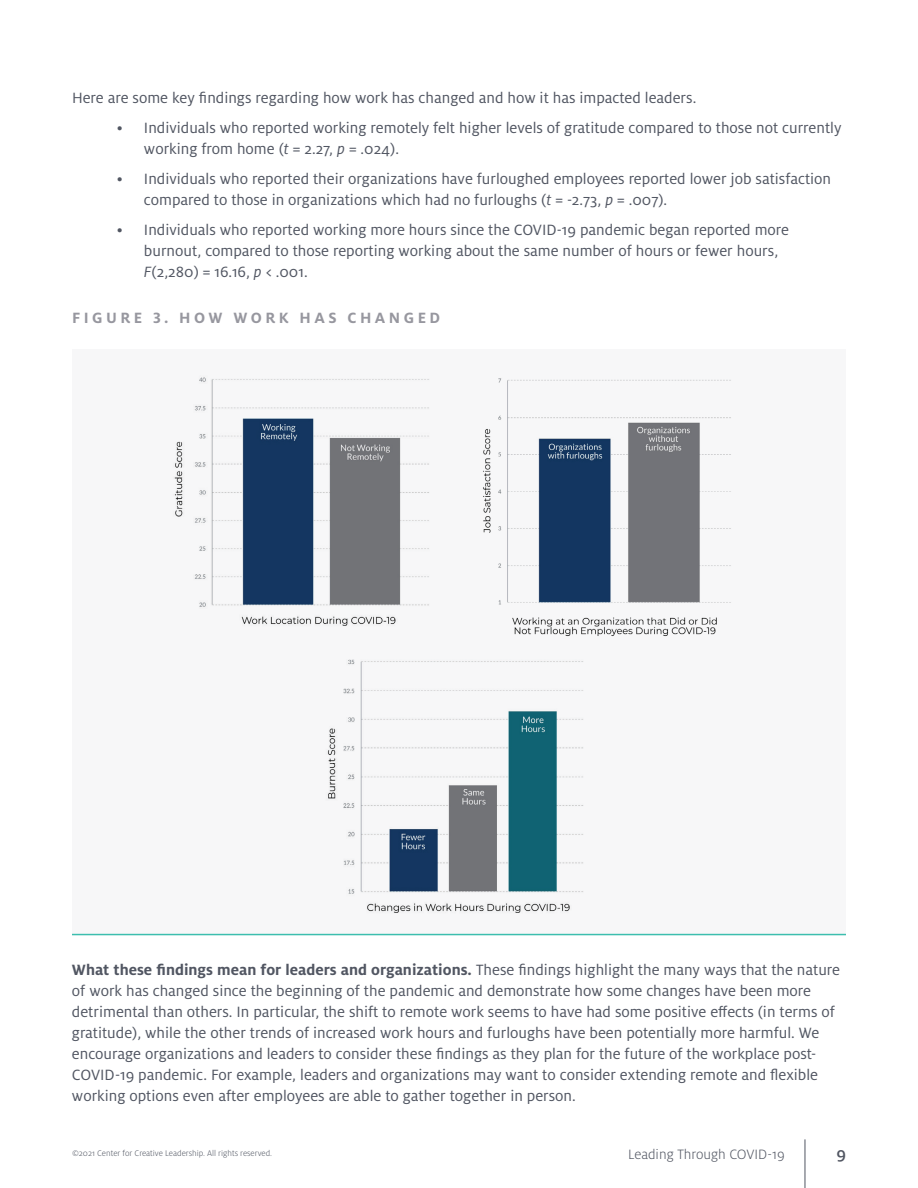
<style>
.page{position:relative;width:918px;height:1188px;background:#fff}
.page>*{position:absolute;margin:0;border:0;box-sizing:border-box;transform-origin:0 0}
.t1{font:500 18px "Milo Pro";color:#515662}
.t2{font:16.5px/21px "Milo Pro";color:#515662}
.t3{font:700 16.5px "Milo Pro";letter-spacing:.21em;color:#97979f}
.t4{font:300 15px "Milo Pro";color:#515662}
.t5{font:300 9px "Milo Pro";color:#515662}
.s1{font-style:italic}
.s2{font-weight:700}
</style>
<div class="page">
<hr style="left:805px;top:1139px;width:1px;height:49px;background:#515662">
<div style="left:72px;top:349px;width:774px;height:586px;background:#f7f7f8"></div>
<hr style="left:72px;top:934px;width:774px;height:1px;background:#3dbeae">
<img style="left:327px;top:659px;width:256px;height:254px">
<img style="left:174px;top:377px;width:255px;height:249px">
<img style="left:483px;top:378px;width:248px;height:258px">
<p class="t2" style="left:72px;top:88px;width:626px">Here are some key findings regarding how work has changed and how it has impacted leaders.</p>
<p class="t2" style="left:144px;top:118px;width:699px;text-indent:-27px">• Individuals who reported working remotely felt higher levels of gratitude compared to those not currently working from home (<span class="s1">t</span> = 2.27, <span class="s1">p</span> = .024).</p>
<p class="t2" style="left:144px;top:169px;width:689px;text-indent:-27px">• Individuals who reported their organizations have furloughed employees reported lower job satisfaction compared to those in organizations which had no furloughs (<span class="s1">t</span> = -2.73, <span class="s1">p</span> = .007).</p>
<p class="t2" style="left:144px;top:220px;width:647px;text-indent:-27px">• Individuals who reported working more hours since the COVID-19 pandemic began reported more burnout, compared to those reporting working about the same number of hours or fewer hours,<br><span class="s1">F</span>(2,280) = 16.16, <span class="s1">p</span> &lt; .001.</p>
<p class="t3" style="left:72px;top:309px;width:370px">FIGURE 3. HOW WORK HAS CHANGED</p>
<p class="t2" style="left:72px;top:959px;width:770px"><span class="s2">What these findings mean for leaders and organizations.</span> These findings highlight the many ways that the nature of work has changed since the beginning of the pandemic and demonstrate how some changes have been more detrimental than others. In particular, the shift to remote work seems to have had some positive effects (in terms of gratitude), while the other trends of increased work hours and furloughs have been potentially more harmful. We encourage organizations and leaders to consider these findings as they plan for the future of the workplace post-COVID-19 pandemic. For example, leaders and organizations may want to consider extending remote and flexible working options even after employees are able to gather together in person.</p>
<p class="t5" style="left:72px;top:1148px;width:202px">©2021 Center for Creative Leadership. All rights reserved.</p>
<p class="t4" style="left:628px;top:1146px;width:158px">Leading Through COVID-19</p>
<p class="t1" style="left:836px;top:1144px;width:11px">9</p>
</div>
